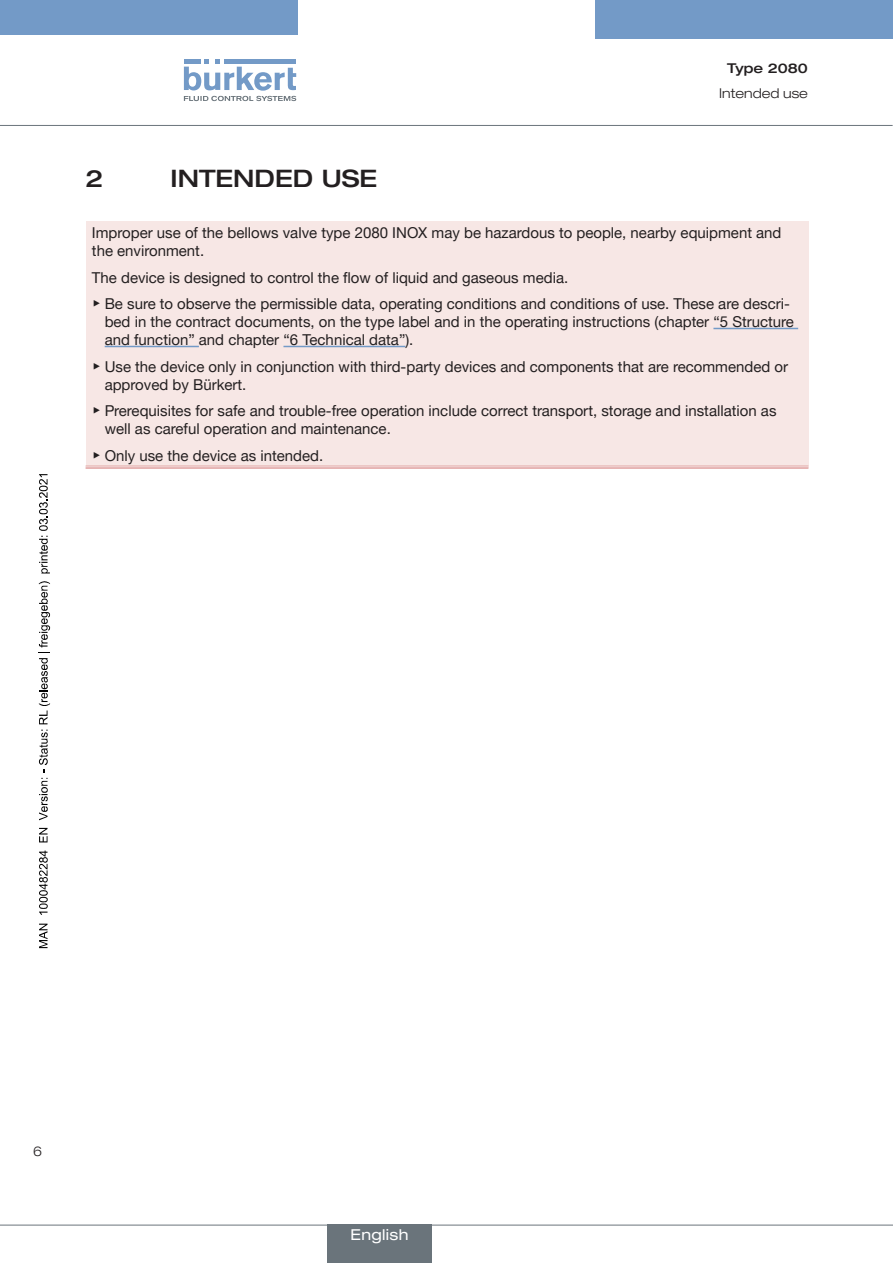
<style>
.page{position:relative;width:893px;height:1263px;background:#fff}
.page>*{position:absolute;margin:0;border:0;box-sizing:border-box;transform-origin:0 0}
.t1{font:500 expanded 24px "Helvetica Neue LTW1 G";color:#231f20}
.t2{font:15px/18px "Helvetica Neue LTW1 G";color:#231f20}
.t3{font:expanded 15px "Helvetica Neue LTW1 G";letter-spacing:.025em;color:#fff}
.t4{font:300 expanded 13.5px "Helvetica Neue LTW1 G";color:#231f20}
.t5{font:500 expanded 13.5px "Helvetica Neue LTW1 G";color:#231f20}
.s1{font-family:"Arial Unicode MS"}
</style>
<div class="page">
<svg style="left:184px;top:60px;width:112px;height:41px"></svg>
<div style="left:0;top:0;width:298px;height:35px;background:#739ac7"></div>
<div style="left:595px;top:0;width:298px;height:38px;background:#739ac7"></div>
<hr style="left:0;top:125px;width:893px;height:1px;background:#6a747b">
<hr style="left:0;top:1225px;width:893px;height:1px;background:#6a747b">
<div style="left:86px;top:221px;width:722px;height:246px;background:#f7e7e5"></div>
<hr style="left:86px;top:466px;width:722px;height:1px;background:#df9f9e">
<hr style="left:86px;top:467px;width:722px;height:2px;background:#df9f9e">
<hr style="left:713px;top:328px;width:85px;height:1px;background:#739ac7">
<hr style="left:105px;top:346px;width:94px;height:1px;background:#739ac7">
<hr style="left:283px;top:346px;width:122px;height:1px;background:#739ac7">
<div style="left:327px;top:1225px;width:105px;height:38px;background:#6a747b"></div>
<svg style="left:39px;top:924px;width:9px;height:24px"></svg>
<svg style="left:39px;top:850px;width:9px;height:65px"></svg>
<svg style="left:39px;top:828px;width:9px;height:14px"></svg>
<svg style="left:39px;top:581px;width:11px;height:239px"></svg>
<svg style="left:39px;top:474px;width:11px;height:99px"></svg>
<p class="t5" style="left:727px;top:60px;width:82px">TYPE 2080</p>
<p class="t4" style="left:719px;top:85px;width:90px">Intended use</p>
<h1 class="t1" style="left:86px;top:163px;width:19px">2</h1>
<h1 class="t1" style="left:171px;top:163px;width:208px">INTENDED USE</h1>
<p class="t2" style="left:92px;top:224px;width:691px">Improper use of the bellows valve type 2080 INOX may be hazardous to people, nearby equipment and the environment.</p>
<p class="t2" style="left:92px;top:264px;width:699px;line-height:26.5px">The device is designed to control the flow of liquid and gaseous media.<br><span class="s1">▶</span> Be sure to observe the permissible data, operating conditions and conditions of use. These are descri-</p>
<p class="t2" style="left:105px;top:313px;width:691px">bed in the contract documents, on the type label and in the operating instructions (chapter “5 Structure and function” and chapter “6 Technical data”).</p>
<p class="t2" style="left:105px;top:357px;width:685px;text-indent:-13px"><span class="s1">▶</span> Use the device only in conjunction with third-party devices and components that are recommended or approved by Bürkert.</p>
<p class="t2" style="left:105px;top:402px;width:673px;text-indent:-13px"><span class="s1">▶</span> Prerequisites for safe and trouble-free operation include correct transport, storage and installation as well as careful operation and maintenance.</p>
<p class="t2" style="left:92px;top:446px;width:233px"><span class="s1">▶</span> Only use the device as intended.</p>
<p class="t4" style="left:33px;top:1143px;width:11px">6</p>
<p class="t3" style="left:350px;top:1225px;width:60px">English</p>
</div>
